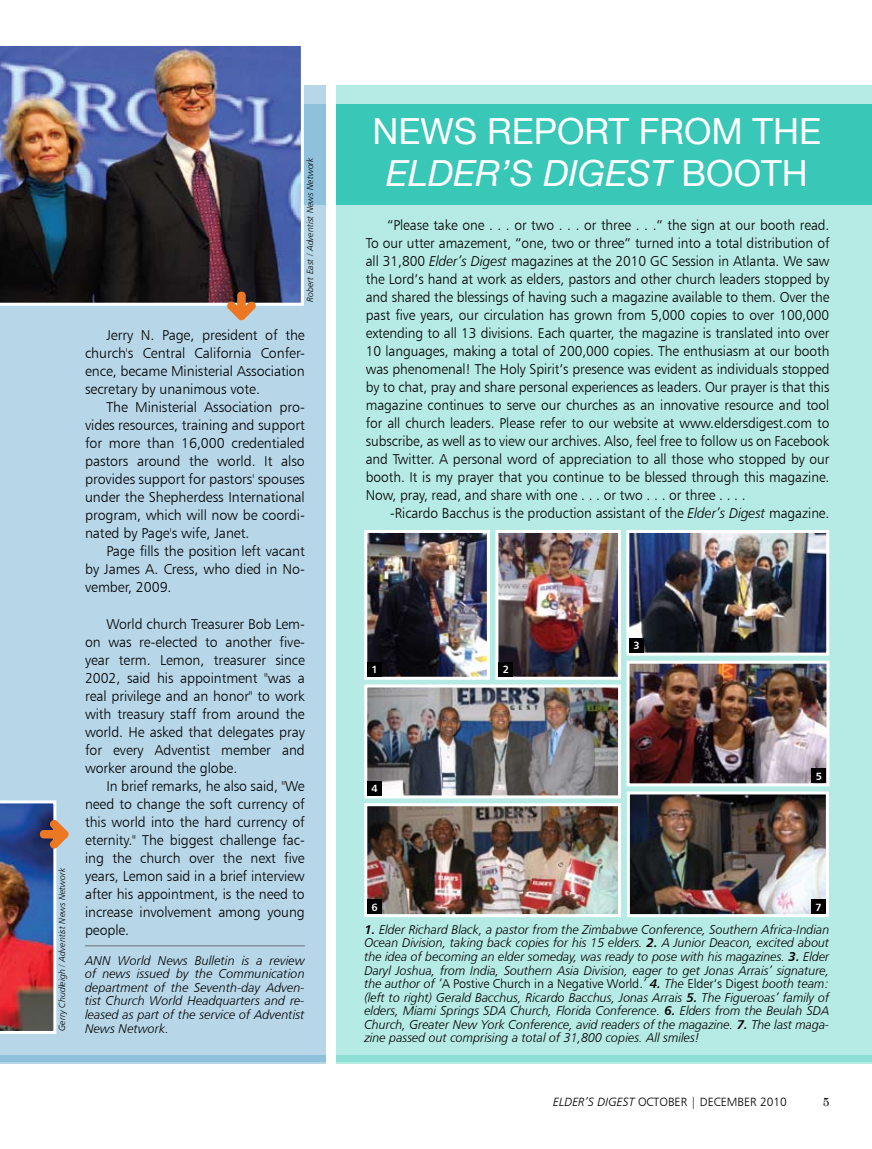
<style>
.page{position:relative;width:872px;height:1149px;background:#fff}
.page>*{position:absolute;margin:0;border:0;box-sizing:border-box;transform-origin:0 0}
.t1{font:36px/42px "Helvetica Neue LT";color:#fff;text-align:center}
.t2{font:14.25px/18px "Humanist 777 BT Light B";letter-spacing:-.005em;color:#000;text-align:justify}
.t3{font:12.75px/13.5px "Humanist 777 BT Light Italic B";letter-spacing:-.005em;color:#000;text-align:justify}
.t4{font:12.75px "Humanist 777 BT Light B";letter-spacing:-.005em;color:#000}
.t5{font:12px "Humanist 777 BT Light B";color:#000}
.t6{font:12px "Century";color:#000}
.t7{font:10.5px "Humanist 777 BT Bold B";color:#fff}
.t8{font:9px "Humanist 777 BT Light Italic B";color:#000}
.s1{font-style:italic}
.s2{font-family:"Humanist 777 BT Light Italic B"}
.s3{font-family:"Humanist 777 BT Bold Italic B"}
</style>
<div class="page">
<div style="left:0;top:85px;width:326px;height:978px;background:#b7d7e9"></div>
<div style="left:0;top:104px;width:326px;height:100px;background:#8fc1dd"></div>
<div style="left:0;top:1054px;width:326px;height:7px;background:#8fc1dd"></div>
<div style="left:336px;top:85px;width:536px;height:978px;background:#b6eae4"></div>
<div style="left:336px;top:104px;width:536px;height:100px;background:#39c7b7"></div>
<div style="left:336px;top:1054px;width:536px;height:7px;background:#8edfd5"></div>
<img style="left:0;top:46px;width:304px;height:259px">
<svg style="left:227px;top:291px;width:29px;height:29px"></svg>
<img style="left:0;top:800px;width:69px;height:233px">
<hr style="left:85px;top:945px;width:220px;height:1px;background:#6d6f71">
<img style="left:630px;top:534px;width:195px;height:117px">
<div style="left:626px;top:530px;width:203px;height:125px;border:3px solid #fff"></div>
<img style="left:630px;top:664px;width:195px;height:118px">
<div style="left:626px;top:660px;width:203px;height:126px;border:3px solid #fff"></div>
<img style="left:368px;top:807px;width:249px;height:105px">
<div style="left:364px;top:803px;width:257px;height:113px;border:3px solid #fff"></div>
<img style="left:368px;top:688px;width:249px;height:106px">
<div style="left:364px;top:684px;width:257px;height:114px;border:3px solid #fff"></div>
<img style="left:631px;top:795px;width:194px;height:117px">
<div style="left:627px;top:791px;width:202px;height:125px;border:3px solid #fff"></div>
<img style="left:368px;top:534px;width:118px;height:141px">
<div style="left:364px;top:530px;width:126px;height:149px;border:3px solid #fff"></div>
<img style="left:499px;top:534px;width:118px;height:141px">
<div style="left:495px;top:530px;width:126px;height:149px;border:3px solid #fff"></div>
<div style="left:629px;top:637px;width:15px;height:15px;background:#000"></div>
<div style="left:811px;top:768px;width:15px;height:15px;background:#000"></div>
<div style="left:367px;top:661px;width:15px;height:15px;background:#000"></div>
<div style="left:498px;top:661px;width:15px;height:15px;background:#000"></div>
<div style="left:367px;top:780px;width:15px;height:15px;background:#000"></div>
<div style="left:811px;top:899px;width:15px;height:14px;background:#000"></div>
<div style="left:367px;top:899px;width:15px;height:14px;background:#000"></div>
<p class="t8" style="left:56px;top:1030px;width:165px;rotate:-90deg">Gerry Chudleigh / Adventist News Network</p>
<p class="t8" style="left:304px;top:302px;width:146px;rotate:-90deg">Robert East / Adventist News Network</p>
<p class="t2" style="left:85px;top:325px;width:221px;text-indent:21px">Jerry N. Page, president of the church's Central California Confer&shy;ence, became Ministerial Association secretary by unanimous vote.</p>
<p class="t2" style="left:85px;top:397px;width:221px;text-indent:21px">The Ministerial Association pro&shy;vides resources, training and support for more than 16,000 credentialed pastors around the world. It also provides support for pastors' spouses under the Shepherdess International program, which will now be coordi&shy;nated by Page's wife, Janet.</p>
<p class="t2" style="left:85px;top:541px;width:221px;text-indent:21px">Page fills the position left vacant by James A. Cress, who died in No&shy;vember, 2009.</p>
<p class="t2" style="left:85px;top:614px;width:221px;text-indent:21px">World church Treasurer Bob Lem&shy;on was re-elected to another five&shy;year term. Lemon, treasurer since 2002, said his appointment "was a real privilege and an honor" to work with treasury staff from around the world. He asked that delegates pray for every Adventist member and worker around the globe.</p>
<p class="t2" style="left:85px;top:776px;width:221px;text-indent:21px">In brief remarks, he also said, "We need to change the soft currency of this world into the hard currency of eternity." The biggest challenge fac&shy;ing the church over the next five years, Lemon said in a brief interview after his appointment, is the need to increase involvement among young people.</p>
<p class="t3" style="left:85px;top:953px;width:221px">ANN World News Bulletin is a review of news issued by the Communication department of the Seventh-day Adven&shy;tist Church World Headquarters and re&shy;leased as part of the service of Adventist News Network.</p>
<h1 class="t1" style="left:372px;top:110px;width:450px">NEWS REPORT FROM THE<br><span class="s1">ELDER’S DIGEST</span> BOOTH</h1>
<p class="t2" style="left:366px;top:215px;width:465px;text-indent:21px">“Please take one . . . or two . . . or three . . .” the sign at our booth read.<br>To our utter amazement, “one, two or three” turned into a total distribution of all 31,800 <span class="s2">Elder’s Digest</span> magazines at the 2010 GC Session in Atlanta. We saw the Lord’s hand at work as elders, pastors and other church leaders stopped by and shared the blessings of having such a magazine available to them. Over the past five years, our circulation has grown from 5,000 copies to over 100,000 extending to all 13 divisions. Each quarter, the magazine is translated into over 10 languages, making a total of 200,000 copies. The enthusiasm at our booth was phenomenal! The Holy Spirit’s presence was evident as individuals stopped by to chat, pray and share personal experiences as leaders. Our prayer is that this magazine continues to serve our churches as an innovative resource and tool for all church leaders. Please refer to our website at www.eldersdigest.com to subscribe, as well as to view our archives. Also, feel free to follow us on Facebook and Twitter. A personal word of appreciation to all those who stopped by our booth. It is my prayer that you continue to be blessed through this magazine.<br>Now, pray, read, and share with one . . . or two . . . or three . . . .</p>
<p class="t2" style="left:390px;top:503px;width:441px">-Ricardo Bacchus is the production assistant of the <span class="s2">Elder’s Digest</span> magazine.</p>
<p class="t7" style="left:371px;top:662px;width:8px">1</p>
<p class="t7" style="left:503px;top:663px;width:8px">2</p>
<p class="t7" style="left:371px;top:781px;width:8px">4</p>
<p class="t7" style="left:633px;top:638px;width:8px">3</p>
<p class="t7" style="left:816px;top:769px;width:8px">5</p>
<p class="t7" style="left:372px;top:900px;width:8px">6</p>
<p class="t7" style="left:815px;top:900px;width:8px">7</p>
<p class="t3" style="left:364px;top:922px;width:466px"><span class="s3">1.</span> Elder Richard Black, a pastor from the Zimbabwe Conference, Southern Africa-Indian Ocean Division, taking back copies for his 15 elders. <span class="s3">2.</span> A Junior Deacon, excited about the idea of becoming an elder someday, was ready to pose with his magazines. <span class="s3">3.</span> Elder Daryl Joshua, from India, Southern Asia Division, eager to get Jonas Arrais’ signature,</p>
<p class="t4" style="left:364px;top:975px;width:466px"><span class="s2">the author of ‘</span>A Postive Church in a Negative World.<span class="s2">’</span> <span class="s3">4.</span> <span class="s2">The</span> Elder’s Digest <span class="s2">booth team:</span></p>
<p class="t3" style="left:364px;top:989px;width:466px">(left to right) Gerald Bacchus, Ricardo Bacchus, Jonas Arrais <span class="s3">5.</span> The Figueroas’ family of elders, Miami Springs SDA Church, Florida Conference. <span class="s3">6.</span> Elders from the Beulah SDA Church, Greater New York Conference, avid readers of the magazine. <span class="s3">7.</span> The last maga&shy;zine passed out comprising a total of 31,800 copies. All smiles!</p>
<p class="t5" style="left:553px;top:1094px;width:235px"><span class="s2">ELDER’S DIGEST</span> OCTOBER | DECEMBER 2010</p>
<p class="t6" style="left:822px;top:1091px;width:8px">5</p>
</div>
